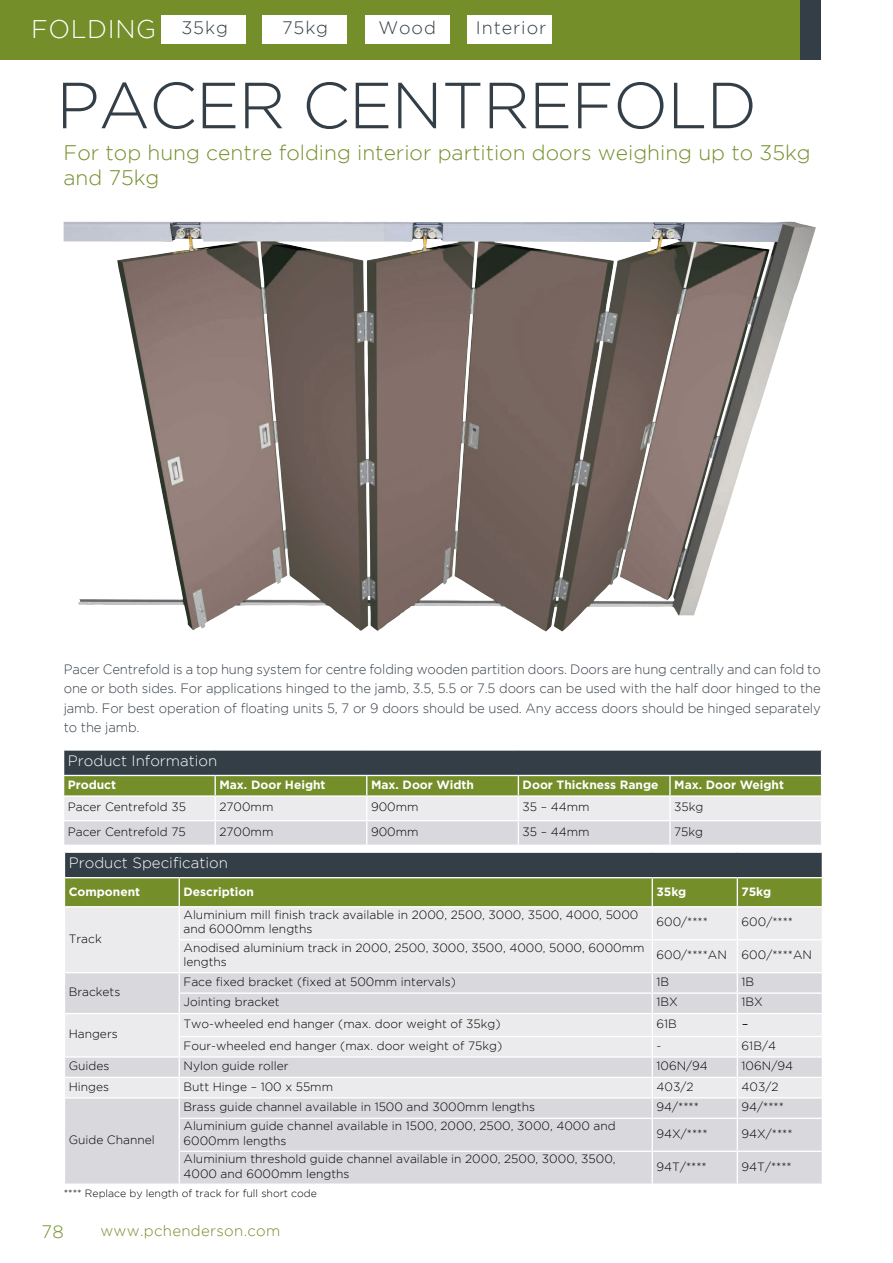
<style>
.page{position:relative;width:893px;height:1263px;background:#fff}
.page>*{position:absolute;margin:0;border:0;box-sizing:border-box;transform-origin:0 0}
.t1{font:300 64.95px "Gotham";letter-spacing:-.015em;color:#333e47}
.t2{font:300 25.5px "Gotham";letter-spacing:.025em;color:#fff}
.t3{font:300 21px/25.5px "Gotham";color:#748e2a}
.t4{font:300 18px "Gotham";letter-spacing:.05em;color:#333e47}
.t5{font:300 18px "Gotham";color:#748e2a}
.t6{font:300 18px "Gotham";color:#000}
.t7{font:300 15px "Gotham";color:#fff}
.t8{font:300 15px "Gotham";letter-spacing:.02em;color:#748e2a}
.t9{font:300 13.5px/19.5px "Gotham";letter-spacing:-.01em;color:#333e47;text-align:justify}
.t10{font:300 12px/14.4px "Gotham";color:#000}
.t11{font:700 12px "Gotham";color:#fff}
.t12{font:300 10.5px "Gotham";color:#000}
.s1{font-size:18px;color:#333e47}
</style>
<div class="page">
<img style="left:64px;top:221px;width:716px;height:410px">
<div style="left:761px;top:0;width:60px;height:59px;background:#333e47"></div>
<div style="left:0;top:0;width:799px;height:59px;background:#748e2a"></div>
<div style="left:467px;top:16px;width:85px;height:28px;background:#fff"></div>
<div style="left:365px;top:16px;width:84px;height:28px;background:#fff"></div>
<div style="left:263px;top:16px;width:84px;height:28px;background:#fff"></div>
<div style="left:162px;top:16px;width:84px;height:28px;background:#fff"></div>
<div style="left:65px;top:907px;width:757px;height:65px;background:#ebeaec"></div>
<svg style="left:65px;top:973px;width:757px;height:210px;background:#dedde1"></svg>
<svg style="left:64px;top:853px;width:759px;height:53px;background:#5a6d3d"></svg>
<hr style="left:179px;top:907px;width:1px;height:32px;background:#fff">
<hr style="left:652px;top:907px;width:1px;height:32px;background:#fff">
<hr style="left:737px;top:907px;width:1px;height:32px;background:#fff">
<hr style="left:179px;top:939px;width:473px;height:1px;background:#fff">
<hr style="left:179px;top:940px;width:1px;height:32px;background:#fff">
<hr style="left:652px;top:939px;width:85px;height:1px;background:#fff">
<hr style="left:652px;top:940px;width:1px;height:32px;background:#fff">
<hr style="left:737px;top:939px;width:86px;height:1px;background:#fff">
<hr style="left:737px;top:940px;width:1px;height:32px;background:#fff">
<hr style="left:179px;top:992px;width:473px;height:2px;background:#fff">
<hr style="left:652px;top:992px;width:85px;height:2px;background:#fff">
<hr style="left:737px;top:992px;width:86px;height:2px;background:#fff">
<hr style="left:64px;top:1013px;width:115px;height:1px;background:#fff">
<hr style="left:179px;top:1013px;width:473px;height:1px;background:#fff">
<hr style="left:652px;top:1013px;width:85px;height:1px;background:#fff">
<hr style="left:737px;top:1013px;width:86px;height:1px;background:#fff">
<hr style="left:179px;top:1036px;width:473px;height:1px;background:#fff">
<hr style="left:652px;top:1036px;width:85px;height:1px;background:#fff">
<hr style="left:737px;top:1036px;width:86px;height:1px;background:#fff">
<hr style="left:64px;top:1056px;width:115px;height:2px;background:#fff">
<hr style="left:179px;top:1056px;width:473px;height:2px;background:#fff">
<hr style="left:652px;top:1056px;width:85px;height:2px;background:#fff">
<hr style="left:737px;top:1056px;width:86px;height:2px;background:#fff">
<hr style="left:64px;top:1077px;width:115px;height:1px;background:#fff">
<hr style="left:179px;top:1077px;width:473px;height:1px;background:#fff">
<hr style="left:652px;top:1077px;width:85px;height:1px;background:#fff">
<hr style="left:737px;top:1077px;width:86px;height:1px;background:#fff">
<hr style="left:64px;top:1097px;width:115px;height:1px;background:#fff">
<hr style="left:179px;top:1097px;width:473px;height:1px;background:#fff">
<svg style="left:179px;top:973px;width:1px;height:145px"></svg>
<hr style="left:652px;top:1097px;width:85px;height:1px;background:#fff">
<svg style="left:652px;top:973px;width:1px;height:145px"></svg>
<hr style="left:737px;top:1097px;width:86px;height:1px;background:#fff">
<svg style="left:737px;top:973px;width:1px;height:145px"></svg>
<hr style="left:179px;top:1118px;width:473px;height:1px;background:#fff">
<hr style="left:179px;top:1119px;width:1px;height:31px;background:#fff">
<hr style="left:652px;top:1118px;width:85px;height:1px;background:#fff">
<hr style="left:652px;top:1119px;width:1px;height:31px;background:#fff">
<hr style="left:737px;top:1118px;width:86px;height:1px;background:#fff">
<hr style="left:737px;top:1119px;width:1px;height:31px;background:#fff">
<hr style="left:179px;top:1150px;width:473px;height:2px;background:#fff">
<hr style="left:179px;top:1152px;width:1px;height:31px;background:#fff">
<hr style="left:652px;top:1150px;width:85px;height:2px;background:#fff">
<hr style="left:652px;top:1152px;width:1px;height:31px;background:#fff">
<hr style="left:737px;top:1150px;width:86px;height:2px;background:#fff">
<hr style="left:737px;top:1152px;width:1px;height:31px;background:#fff">
<svg style="left:63px;top:751px;width:759px;height:93px;background:#a0a797"></svg>
<h2 class="t2" style="left:31px;top:15px;width:198px">FOLDING <span class="s1">35kg</span></h2>
<h3 class="t4" style="left:282px;top:18px;width:48px">75kg</h3>
<h3 class="t4" style="left:378px;top:18px;width:59px">Wood</h3>
<h3 class="t4" style="left:476px;top:18px;width:72px">Interior</h3>
<h1 class="t1" style="left:56px;top:70px;width:702px">PACER CENTREFOLD</h1>
<h3 class="t3" style="left:64px;top:139px;width:749px">For top hung centre folding interior partition doors weighing up to 35kg and 75kg</h3>
<p class="t9" style="left:64px;top:659px;width:758px">Pacer Centrefold is a top hung system for centre folding wooden partition doors. Doors are hung centrally and can fold to one or both sides. For applications hinged to the jamb, 3.5, 5.5 or 7.5 doors can be used with the half door hinged to the jamb. For best operation of floating units 5, 7 or 9 doors should be used. Any access doors should be hinged separately to the jamb.</p>
<p class="t7" style="left:68px;top:753px;width:151px">Product Information</p>
<p class="t11" style="left:68px;top:778px;width:50px">Product</p>
<p class="t11" style="left:219px;top:778px;width:108px">Max. Door Height</p>
<p class="t11" style="left:371px;top:778px;width:104px">Max. Door Width</p>
<p class="t11" style="left:523px;top:778px;width:137px">Door Thickness Range</p>
<p class="t11" style="left:674px;top:778px;width:111px">Max. Door Weight</p>
<p class="t10" style="left:68px;top:800px;width:120px">Pacer Centrefold 35</p>
<p class="t10" style="left:219px;top:800px;width:55px">2700mm</p>
<p class="t10" style="left:371px;top:800px;width:49px">900mm</p>
<p class="t10" style="left:523px;top:800px;width:68px">35 – 44mm</p>
<p class="t10" style="left:674px;top:800px;width:31px">35kg</p>
<p class="t10" style="left:68px;top:824px;width:119px">Pacer Centrefold 75</p>
<p class="t10" style="left:219px;top:824px;width:55px">2700mm</p>
<p class="t10" style="left:371px;top:824px;width:49px">900mm</p>
<p class="t10" style="left:523px;top:824px;width:68px">35 – 44mm</p>
<p class="t10" style="left:674px;top:824px;width:30px">75kg</p>
<p class="t7" style="left:69px;top:855px;width:161px">Product Specification</p>
<p class="t11" style="left:69px;top:884px;width:73px">Component</p>
<p class="t11" style="left:184px;top:884px;width:72px">Description</p>
<p class="t11" style="left:657px;top:884px;width:31px">35kg</p>
<p class="t11" style="left:742px;top:884px;width:31px">75kg</p>
<p class="t10" style="left:69px;top:931px;width:35px">Track</p>
<p class="t10" style="left:184px;top:907px;width:456px">Aluminium mill finish track available in 2000, 2500, 3000, 3500, 4000, 5000 and 6000mm lengths</p>
<p class="t10" style="left:657px;top:914px;width:53px">600/****</p>
<p class="t10" style="left:742px;top:914px;width:53px">600/****</p>
<p class="t10" style="left:184px;top:940px;width:462px">Anodised aluminium track in 2000, 2500, 3000, 3500, 4000, 5000, 6000mm lengths</p>
<p class="t10" style="left:657px;top:947px;width:157px">600/****AN 600/****AN</p>
<p class="t10" style="left:69px;top:984px;width:53px">Brackets</p>
<p class="t10" style="left:69px;top:1026px;width:51px">Hangers</p>
<p class="t10" style="left:184px;top:974px;width:274px">Face fixed bracket (fixed at 500mm intervals)</p>
<p class="t10" style="left:657px;top:974px;width:14px">1B</p>
<p class="t10" style="left:742px;top:974px;width:14px">1B</p>
<p class="t10" style="left:184px;top:995px;width:98px">Jointing bracket</p>
<p class="t10" style="left:657px;top:995px;width:23px">1BX</p>
<p class="t10" style="left:742px;top:995px;width:23px">1BX</p>
<p class="t10" style="left:184px;top:1016px;width:319px">Two-wheeled end hanger (max. door weight of 35kg)</p>
<p class="t10" style="left:657px;top:1016px;width:22px">61B</p>
<h3 class="t6" style="left:742px;top:1014px;width:9px">-</h3>
<p class="t10" style="left:184px;top:1038px;width:320px">Four-wheeled end hanger (max. door weight of 75kg)</p>
<p class="t10" style="left:657px;top:1038px;width:6px">-</p>
<p class="t10" style="left:742px;top:1038px;width:36px">61B/4</p>
<p class="t10" style="left:69px;top:1058px;width:42px">Guides</p>
<p class="t10" style="left:184px;top:1058px;width:107px">Nylon guide roller</p>
<p class="t10" style="left:657px;top:1058px;width:53px">106N/94</p>
<p class="t10" style="left:742px;top:1058px;width:53px">106N/94</p>
<p class="t10" style="left:69px;top:1079px;width:42px">Hinges</p>
<p class="t10" style="left:184px;top:1079px;width:151px">Butt Hinge – 100 x 55mm</p>
<p class="t10" style="left:657px;top:1079px;width:38px">403/2</p>
<p class="t10" style="left:742px;top:1079px;width:38px">403/2</p>
<p class="t10" style="left:184px;top:1099px;width:353px">Brass guide channel available in 1500 and 3000mm lengths</p>
<p class="t10" style="left:657px;top:1099px;width:44px">94/****</p>
<p class="t10" style="left:742px;top:1099px;width:44px">94/****</p>
<p class="t10" style="left:184px;top:1119px;width:434px">Aluminium guide channel available in 1500, 2000, 2500, 3000, 4000 and<br>6000mm lengths</p>
<p class="t10" style="left:657px;top:1126px;width:52px">94X/****</p>
<p class="t10" style="left:742px;top:1126px;width:52px">94X/****</p>
<p class="t10" style="left:184px;top:1152px;width:434px">Aluminium threshold guide channel available in 2000, 2500, 3000, 3500,<br>4000 and 6000mm lengths</p>
<p class="t10" style="left:657px;top:1159px;width:52px">94T/****</p>
<p class="t10" style="left:742px;top:1159px;width:52px">94T/****</p>
<p class="t12" style="left:64px;top:1187px;width:255px">**** Replace by length of track for full short code</p>
<p class="t10" style="left:69px;top:1132px;width:88px">Guide Channel</p>
<h3 class="t5" style="left:42px;top:1222px;width:24px">78</h3>
<p class="t8" style="left:100px;top:1222px;width:182px">www.pchenderson.com</p>
</div>
